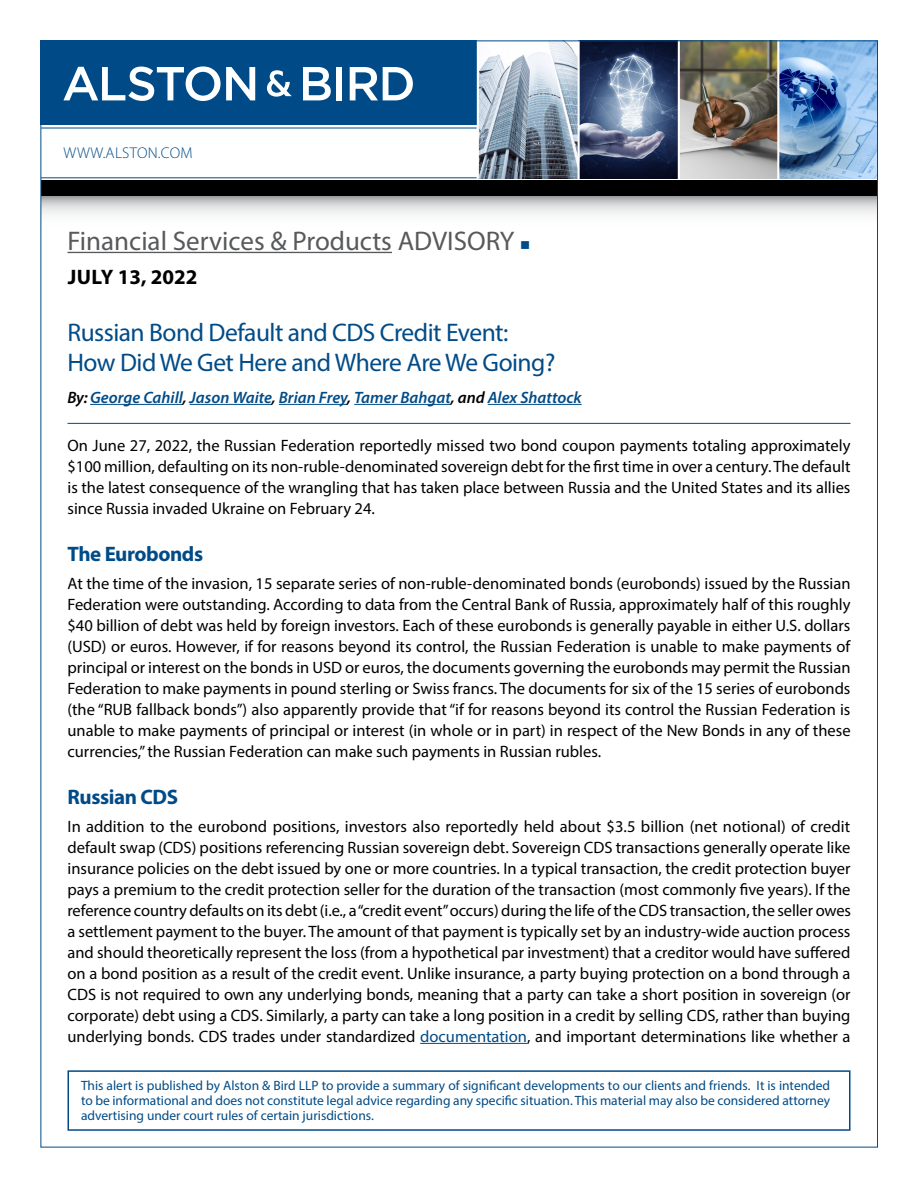
<style>
.page{position:relative;width:918px;height:1188px;background:#fff}
.page>*{position:absolute;margin:0;border:0;box-sizing:border-box;transform-origin:0 0}
.t1{font:27px "Myriad Pro";color:#58595b}
.t2{font:25.5px/30px "Myriad Pro";letter-spacing:-.02em;color:#004b87}
.t3{font:700 21px "Myriad Pro";letter-spacing:-.02em;color:#004b87}
.t4{font:700 21px "Myriad Pro";color:#000}
.t5{font:16.5px/21px "Myriad Pro";color:#000;text-align:justify}
.t6{font:italic 600 16.5px "Myriad Pro";color:#004b87}
.t7{font:300 15.6px "Myriad Pro";letter-spacing:.02em;color:#004b87}
.t8{font:13.5px/15px "Myriad Pro";color:#004b87;text-align:justify}
.s1{color:#004b87}
.s2{color:#000}
</style>
<div class="page">
<svg style="left:42px;top:196px;width:834px;height:18px"></svg>
<hr style="left:41px;top:128px;width:436px;height:1px;background:#004b87">
<hr style="left:41px;top:177px;width:436px;height:1px;background:#004b87">
<div style="left:41px;top:181px;width:837px;height:15px;background:#000"></div>
<div style="left:40px;top:40px;width:836px;height:85px;background:#004b87"></div>
<img style="left:479px;top:42px;width:397px;height:137px">
<hr style="left:578px;top:40px;width:2px;height:140px;background:#fff">
<hr style="left:678px;top:40px;width:2px;height:140px;background:#fff">
<hr style="left:777px;top:40px;width:2px;height:140px;background:#fff">
<hr style="left:477px;top:39px;width:2px;height:139px;background:#fff">
<svg style="left:63px;top:66px;width:192px;height:35px"></svg>
<svg style="left:267px;top:70px;width:25px;height:27px"></svg>
<svg style="left:303px;top:67px;width:28px;height:33px"></svg>
<div style="left:336px;top:67px;width:6px;height:33px;background:#fff"></div>
<svg style="left:350px;top:67px;width:63px;height:33px"></svg>
<div style="left:68px;top:1070px;width:782px;height:61px;border:2px solid #004b87"></div>
<hr style="left:68px;top:252px;width:324px;height:1px;background:#58595b">
<hr style="left:68px;top:423px;width:782px;height:1px;background:#004b87">
<hr style="left:90px;top:404px;width:93px;height:1px;background:#004b87">
<hr style="left:190px;top:404px;width:82px;height:1px;background:#004b87">
<hr style="left:279px;top:404px;width:68px;height:1px;background:#004b87">
<hr style="left:354px;top:404px;width:97px;height:1px;background:#004b87">
<hr style="left:488px;top:404px;width:94px;height:1px;background:#004b87">
<hr style="left:420px;top:1043px;width:107px;height:1px;background:#004b87">
<p class="t7" style="left:64px;top:144px;width:131px">WWW.ALSTON.COM</p>
<h1 class="t1" style="left:68px;top:224px;width:464px">Financial Services &amp; Products ADVISORY <span class="s1">■</span></h1>
<p class="t4" style="left:68px;top:263px;width:131px">JULY 13, 2022</p>
<h2 class="t2" style="left:68px;top:317px;width:489px">Russian Bond Default and CDS Credit Event:<br>How Did We Get Here and Where Are We Going?</h2>
<p class="t6" style="left:68px;top:387px;width:516px"><span class="s2">By:</span> George Cahill<span class="s2">,</span> Jason Waite<span class="s2">,</span> Brian Frey<span class="s2">,</span> Tamer Bahgat<span class="s2">, and</span> Alex Shattock</p>
<p class="t5" style="left:68px;top:434px;width:784px">On June 27, 2022, the Russian Federation reportedly missed two bond coupon payments totaling approximately $100 million, defaulting on its non-ruble-denominated sovereign debt for the first time in over a century. The default is the latest consequence of the wrangling that has taken place between Russia and the United States and its allies since Russia invaded Ukraine on February 24.</p>
<p class="t3" style="left:68px;top:540px;width:137px">The Eurobonds</p>
<p class="t5" style="left:68px;top:572px;width:785px">At the time of the invasion, 15 separate series of non-ruble-denominated bonds (eurobonds) issued by the Russian Federation were outstanding. According to data from the Central Bank of Russia, approximately half of this roughly $40 billion of debt was held by foreign investors. Each of these eurobonds is generally payable in either U.S. dollars (USD) or euros. However, if for reasons beyond its control, the Russian Federation is unable to make payments of principal or interest on the bonds in USD or euros, the documents governing the eurobonds may permit the Russian Federation to make payments in pound sterling or Swiss francs. The documents for six of the 15 series of eurobonds (the “RUB fallback bonds”) also apparently provide that “if for reasons beyond its control the Russian Federation is unable to make payments of principal or interest (in whole or in part) in respect of the New Bonds in any of these currencies,” the Russian Federation can make such payments in Russian rubles.</p>
<p class="t3" style="left:68px;top:783px;width:112px">Russian CDS</p>
<p class="t5" style="left:68px;top:815px;width:785px">In addition to the eurobond positions, investors also reportedly held about $3.5 billion (net notional) of credit default swap (CDS) positions referencing Russian sovereign debt. Sovereign CDS transactions generally operate like insurance policies on the debt issued by one or more countries. In a typical transaction, the credit protection buyer pays a premium to the credit protection seller for the duration of the transaction (most commonly five years). If the reference country defaults on its debt (i.e., a “credit event” occurs) during the life of the CDS transaction, the seller owes a settlement payment to the buyer. The amount of that payment is typically set by an industry-wide auction process and should theoretically represent the loss (from a hypothetical par investment) that a creditor would have suffered on a bond position as a result of the credit event. Unlike insurance, a party buying protection on a bond through a CDS is not required to own any underlying bonds, meaning that a party can take a short position in sovereign (or corporate) debt using a CDS. Similarly, a party can take a long position in a credit by selling CDS, rather than buying underlying bonds. CDS trades under standardized <span class="s1">documentation</span>, and important determinations like whether a</p>
<p class="t8" style="left:81px;top:1078px;width:751px">This alert is published by Alston &amp; Bird LLP to provide a summary of significant developments to our clients and friends. It is intended to be informational and does not constitute legal advice regarding any specific situation. This material may also be considered attorney advertising under court rules of certain jurisdictions.</p>
</div>
